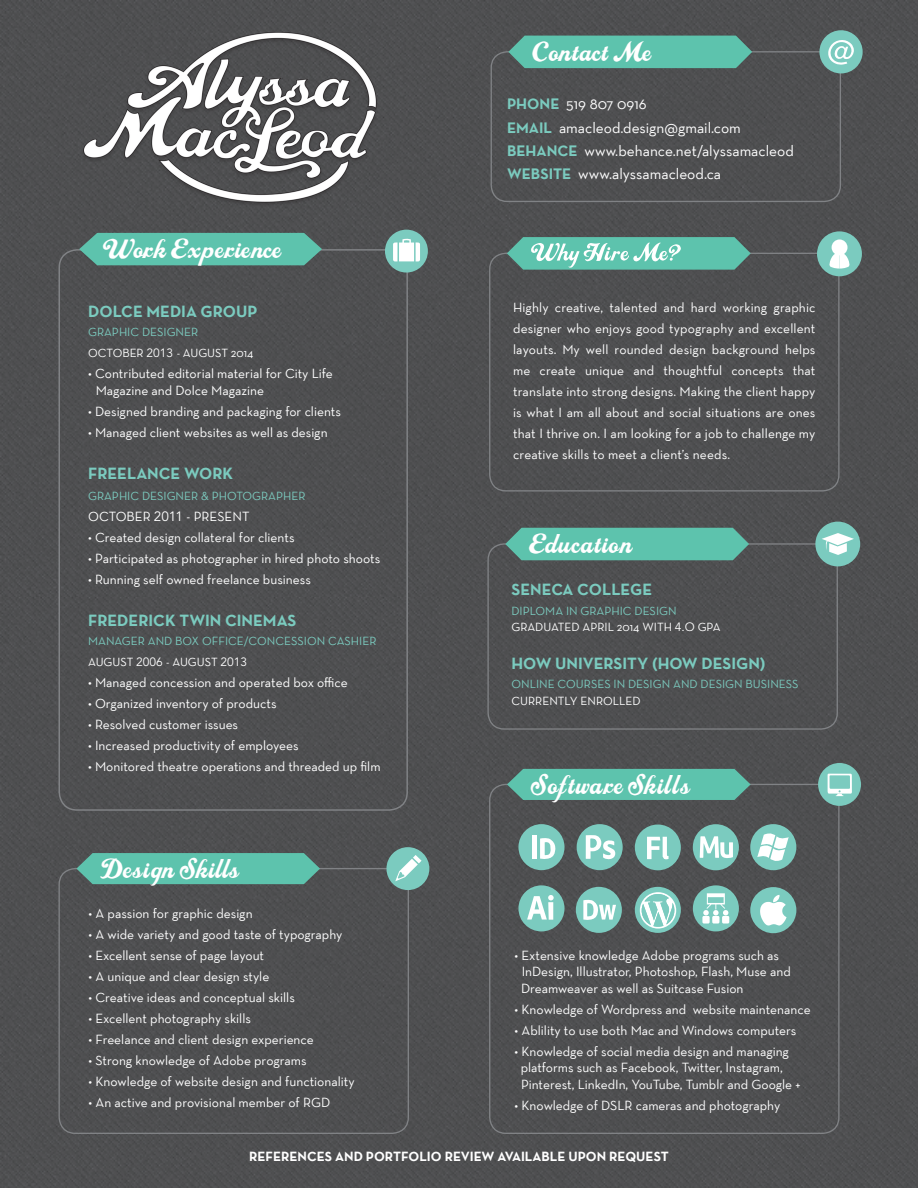
<style>
.page{position:relative;width:918px;height:1188px;background:#fff}
.page>*{position:absolute;margin:0;border:0;box-sizing:border-box;transform-origin:0 0}
.t1{font:45px "LHF Royal Script BETA";letter-spacing:-.02em;color:#fff}
.t2{font:45px "LHF Royal Script BETA";color:#fff}
.subheader{font:700 16.5px "Neutra Text";color:#7bcbbf}
.t3{font:15.45px "Neutra Text";color:#fff}
.t4{font:13.5px/21px "Neutra Text";color:#fff}
.t5{font:700 13.5px "Neutra Text";color:#fff}
.subheader-2{font:12px "Neutra Text";color:#7bcbbf}
.t6{font:12px "Neutra Text";color:#fff}
.s1{font-family:"Avenir LT Std"}
.s2{font-weight:700;color:#7bcbbf}
</style>
<div class="page">
<div style="left:0;top:0;width:918px;height:597px;background:#4f4f51"></div>
<div style="left:0;top:597px;width:918px;height:591px;background:#4e4f51"></div>
<div style="left:491px;top:51px;width:350px;height:151px;border:1px solid #808285;border-radius:16px"></div>
<div style="left:509px;top:36px;width:243px;height:32px;background:#5dc3ad"></div>
<svg style="left:76px;top:853px;width:244px;height:31px;background:#5bbaa6"></svg>
<svg style="left:507px;top:769px;width:244px;height:31px;background:#5bbba6"></svg>
<img style="left:79px;top:21px;width:301px;height:194px">
<div style="left:819px;top:30px;width:44px;height:43px;background:#7bcbbf;border-radius:50%"></div>
<svg style="left:828px;top:40px;width:26px;height:25px"></svg>
<div style="left:487px;top:543px;width:351px;height:187px;border:1px solid #808285;border-radius:16px"></div>
<div style="left:505px;top:528px;width:244px;height:32px;background:#5dc3ad"></div>
<div style="left:815px;top:522px;width:45px;height:44px;background:#7bcbbf;border-radius:50%"></div>
<svg style="left:822px;top:533px;width:32px;height:22px"></svg>
<div style="left:818px;top:763px;width:43px;height:43px;background:#7bcbbf;border-radius:50%"></div>
<svg style="left:827px;top:773px;width:25px;height:23px"></svg>
<div style="left:58px;top:249px;width:350px;height:562px;border:2px solid #808285;border-radius:18px"></div>
<svg style="left:79px;top:233px;width:243px;height:32px;background:#5bbaa6"></svg>
<svg style="left:507px;top:237px;width:244px;height:33px;background:#6fc0af"></svg>
<div style="left:817px;top:231px;width:45px;height:45px;background:#7bcbbf;border-radius:50%"></div>
<div style="left:832px;top:239px;width:16px;height:16px;background:#fff;border-radius:50%"></div>
<svg style="left:829px;top:252px;width:21px;height:17px"></svg>
<div style="left:385px;top:230px;width:43px;height:43px;background:#7bcbbf;border-radius:50%"></div>
<svg style="left:393px;top:238px;width:27px;height:23px"></svg>
<div style="left:386px;top:847px;width:43px;height:43px;background:#7bcbbf;border-radius:50%"></div>
<svg style="left:395px;top:855px;width:27px;height:26px"></svg>
<div style="left:518px;top:824px;width:47px;height:46px;background:#7bcbbf;border-radius:50%"></div>
<div style="left:532px;top:835px;width:5px;height:24px;background:#fff"></div>
<svg style="left:540px;top:838px;width:16px;height:21px"></svg>
<div style="left:518px;top:885px;width:47px;height:46px;background:#7bcbbf;border-radius:50%"></div>
<svg style="left:527px;top:895px;width:27px;height:25px"></svg>
<div style="left:577px;top:824px;width:46px;height:46px;background:#7bcbbf;border-radius:50%"></div>
<svg style="left:586px;top:835px;width:29px;height:24px"></svg>
<div style="left:576px;top:887px;width:46px;height:46px;background:#7bcbbf;border-radius:50%"></div>
<svg style="left:583px;top:899px;width:33px;height:21px"></svg>
<div style="left:635px;top:825px;width:46px;height:45px;background:#7bcbbf;border-radius:50%"></div>
<svg style="left:647px;top:837px;width:22px;height:23px"></svg>
<div style="left:635px;top:887px;width:46px;height:46px;background:#7bcbbf;border-radius:50%"></div>
<svg style="left:640px;top:892px;width:36px;height:37px"></svg>
<div style="left:750px;top:824px;width:46px;height:46px;background:#7bcbbf;border-radius:50%"></div>
<svg style="left:757px;top:833px;width:32px;height:28px"></svg>
<div style="left:693px;top:824px;width:46px;height:46px;background:#7bcbbf;border-radius:50%"></div>
<svg style="left:700px;top:836px;width:33px;height:22px"></svg>
<div style="left:750px;top:887px;width:46px;height:46px;background:#7bcbbf;border-radius:50%"></div>
<svg style="left:760px;top:895px;width:27px;height:30px"></svg>
<div style="left:693px;top:885px;width:46px;height:46px;background:#7bcbbf;border-radius:50%"></div>
<div style="left:712px;top:916px;width:7px;height:8px;background:#fff;border-radius:2px"></div>
<div style="left:702px;top:916px;width:8px;height:8px;background:#fff;border-radius:2px"></div>
<div style="left:722px;top:916px;width:7px;height:8px;background:#fff;border-radius:2px"></div>
<svg style="left:703px;top:893px;width:25px;height:22px"></svg>
<p class="t2" style="left:532px;top:19px;width:121px">Contact Me</p>
<p class="t1" style="left:103px;top:216px;width:180px">Work Experience</p>
<p class="subheader" style="left:88px;top:301px;width:171px">DOLCE MEDIA GROUP</p>
<p class="subheader-2" style="left:88px;top:325px;width:112px">GRAPHIC DESIGNER</p>
<p class="t6" style="left:88px;top:346px;width:167px">OCTOBER <span class="s1">2013</span> - AUGUST 2014</p>
<p class="t4" style="left:96px;top:365px;width:239px;line-height:16.5px;text-indent:-8px">• Contributed editorial material for City Life<br>Magazine and Dolce Magazine</p>
<p class="t4" style="left:88px;top:400px;width:254px">• Designed branding and packaging for clients</p>
<p class="t4" style="left:88px;top:421px;width:241px">• Managed client websites as well as design</p>
<p class="subheader" style="left:88px;top:463px;width:147px">FREELANCE WORK</p>
<p class="subheader-2" style="left:88px;top:488px;width:219px">GRAPHIC DESIGNER &amp; PHOTOGRAPHER</p>
<p class="t4" style="left:88px;top:505px;width:163px">OCTOBER <span class="s1">2011</span> - PRESENT</p>
<p class="t4" style="left:88px;top:526px;width:208px">• Created design collateral for clients</p>
<p class="t4" style="left:88px;top:547px;width:294px">• Participated as photographer in hired photo shoots</p>
<p class="t4" style="left:88px;top:568px;width:224px">• Running self owned freelance business</p>
<p class="subheader" style="left:88px;top:610px;width:210px">FREDERICK TWIN CINEMAS</p>
<p class="subheader-2" style="left:88px;top:634px;width:290px">MANAGER AND BOX OFFICE/CONCESSION CASHIER</p>
<p class="t6" style="left:88px;top:655px;width:161px">AUGUST <span class="s1">2006</span> - AUGUST <span class="s1">2013</span></p>
<p class="t4" style="left:88px;top:672px;width:261px">• Managed concession and operated box office</p>
<p class="t4" style="left:88px;top:693px;width:190px">• Organized inventory of products</p>
<p class="t4" style="left:88px;top:714px;width:152px">• Resolved customer issues</p>
<p class="t4" style="left:88px;top:735px;width:212px">• Increased productivity of employees</p>
<p class="t4" style="left:88px;top:756px;width:294px">• Monitored theatre operations and threaded up film</p>
<p class="t1" style="left:100px;top:836px;width:141px">Design Skills</p>
<p class="t4" style="left:89px;top:903px;width:166px">• A passion for graphic design</p>
<p class="t4" style="left:89px;top:924px;width:255px">• A wide variety and good taste of typography</p>
<p class="t4" style="left:89px;top:945px;width:177px">• Excellent sense of page layout</p>
<p class="t4" style="left:89px;top:966px;width:182px">• A unique and clear design style</p>
<p class="t4" style="left:89px;top:987px;width:208px">• Creative ideas and conceptual skills</p>
<p class="t4" style="left:89px;top:1008px;width:164px">• Excellent photography skills</p>
<p class="t4" style="left:89px;top:1029px;width:227px">• Freelance and client design experience</p>
<p class="t4" style="left:89px;top:1050px;width:220px">• Strong knowledge of Adobe programs</p>
<p class="t4" style="left:89px;top:1071px;width:268px">• Knowledge of website design and functionality</p>
<p class="t4" style="left:89px;top:1092px;width:243px">• An active and provisional member of RGD</p>
<p class="t3" style="left:507px;top:95px;width:141px"><span class="s2">PHONE</span> 519 807 0916</p>
<p class="t3" style="left:507px;top:118px;width:235px"><span class="s2">EMAIL</span> amacleod.design@gmail.com</p>
<p class="t3" style="left:507px;top:141px;width:288px"><span class="s2">BEHANCE</span> www.behance.net/alyssamacleod</p>
<p class="t3" style="left:507px;top:164px;width:216px"><span class="s2">WEBSITE</span> www.alyssamacleod.ca</p>
<p class="t4" style="left:513px;top:296px;width:304px;text-align:justify">Highly creative, talented and hard working graphic designer who enjoys good typography and excellent layouts. My well rounded design background helps me create unique and thoughtful concepts that translate into strong designs. Making the client happy is what I am all about and social situations are ones that I thrive on. I am looking for a job to challenge my creative skills to meet a client’s needs.</p>
<p class="t2" style="left:529px;top:511px;width:105px">Education</p>
<p class="subheader" style="left:511px;top:580px;width:142px">SENECA COLLEGE</p>
<p class="subheader-2" style="left:511px;top:604px;width:167px">DIPLOMA IN GRAPHIC DESIGN</p>
<p class="t6" style="left:511px;top:620px;width:211px">GRADUATED APRIL 2014 WITH <span class="s1">4.O</span> GPA</p>
<p class="subheader" style="left:511px;top:653px;width:256px">HOW UNIVERSITY (HOW DESIGN)</p>
<p class="subheader-2" style="left:511px;top:677px;width:289px">ONLINE COURSES IN DESIGN AND DESIGN BUSINESS</p>
<p class="t6" style="left:511px;top:694px;width:131px">CURRENTLY ENROLLED</p>
<p class="t1" style="left:531px;top:752px;width:161px">Software Skills</p>
<p class="t4" style="left:515px;top:945px;width:266px">• Extensive knowledge Adobe programs such as</p>
<p class="t4" style="left:522px;top:961px;width:271px">InDesign, Illustrator, Photoshop, Flash, Muse and</p>
<p class="t4" style="left:521px;top:978px;width:224px">Dreamweaver as well as Suitcase Fusion</p>
<p class="t4" style="left:515px;top:999px;width:298px">• Knowledge of Wordpress and website maintenance</p>
<p class="t4" style="left:515px;top:1020px;width:283px">• Ablility to use both Mac and Windows computers</p>
<p class="t4" style="left:515px;top:1041px;width:276px">• Knowledge of social media design and managing</p>
<p class="t4" style="left:521px;top:1057px;width:264px">platforms such as Facebook, Twitter, Instagram,</p>
<p class="t4" style="left:521px;top:1074px;width:281px">Pinterest, LinkedIn, YouTube, Tumblr and Google +</p>
<p class="t4" style="left:515px;top:1095px;width:267px">• Knowledge of DSLR cameras and photography</p>
<p class="t5" style="left:249px;top:1148px;width:421px">REFERENCES AND PORTFOLIO REVIEW AVAILABLE UPON REQUEST</p>
</div>
